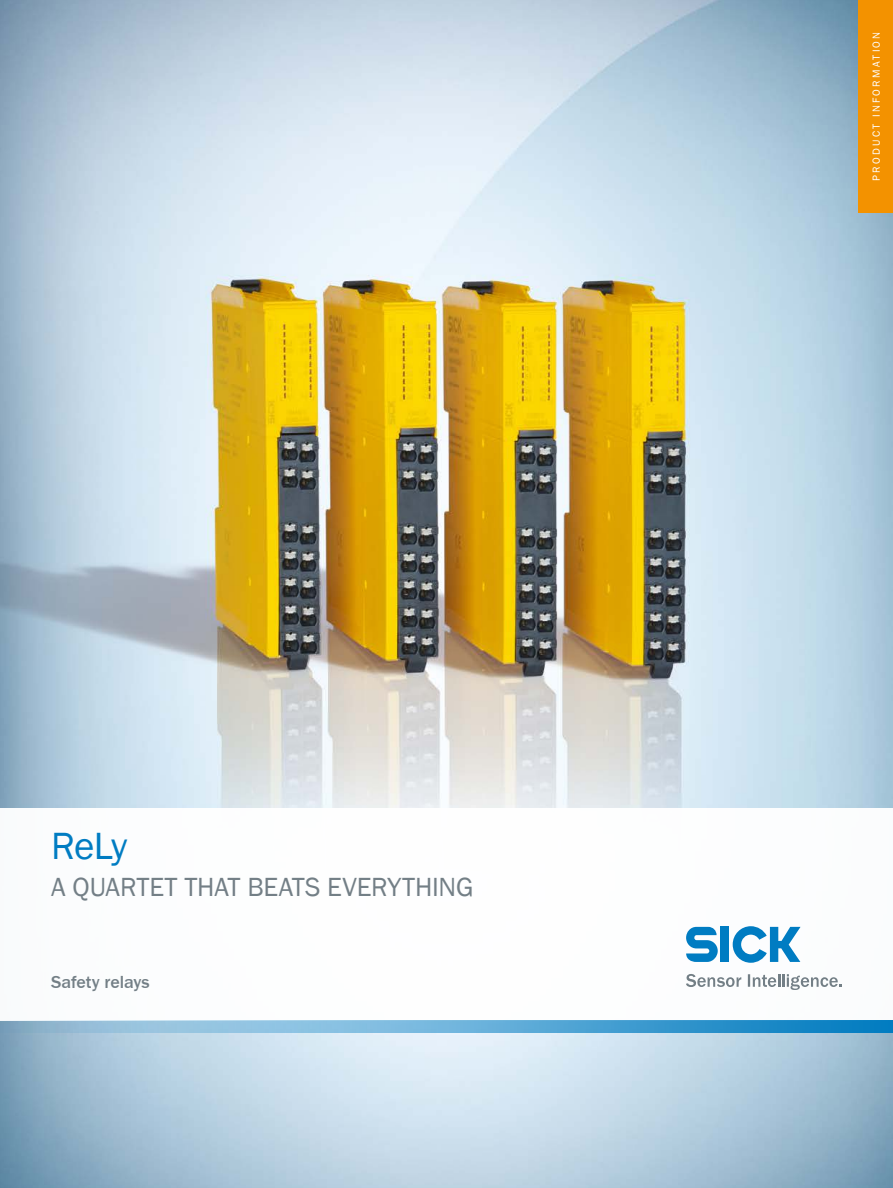
<style>
.page{position:relative;width:893px;height:1188px;background:#fff}
.page>*{position:absolute;margin:0;border:0;box-sizing:border-box;transform-origin:0 0}
.t1{font:39px "SICK Franklin";color:#007cc2}
.t2{font:27px "SICK Franklin";letter-spacing:-.005em;color:#737f86}
.t3{font:500 18px "SICK Franklin";letter-spacing:-.005em;color:#737f86}
.t4{font:10.5px "SICK Franklin";letter-spacing:.215em;color:#fff}
</style>
<div class="page">
<img style="left:0;top:0;width:893px;height:1188px">
<div style="left:859px;top:0;width:34px;height:213px;background:#f39200"></div>
<div style="left:0;top:808px;width:893px;height:212px;background:#fff"></div>
<svg style="left:0;top:1020px;width:893px;height:13px;background:#63abd5"></svg>
<svg style="left:686px;top:927px;width:32px;height:35px"></svg>
<div style="left:721px;top:927px;width:8px;height:35px;background:#007cc2"></div>
<svg style="left:733px;top:926px;width:67px;height:37px"></svg>
<svg style="left:686px;top:974px;width:55px;height:13px"></svg>
<svg style="left:748px;top:974px;width:94px;height:16px"></svg>
<h1 class="t1" style="left:51px;top:822px;width:78px">ReLy</h1>
<p class="t2" style="left:51px;top:870px;width:55px">A QUART</p>
<p class="t2" style="left:149px;top:870px;width:326px">ET THAT BEATS EVERYTHING</p>
<p class="t3" style="left:51px;top:971px;width:100px">Safety relays</p>
<p class="t4" style="left:870px;top:181px;width:151px;rotate:-90deg">Product Informati on</p>
</div>
